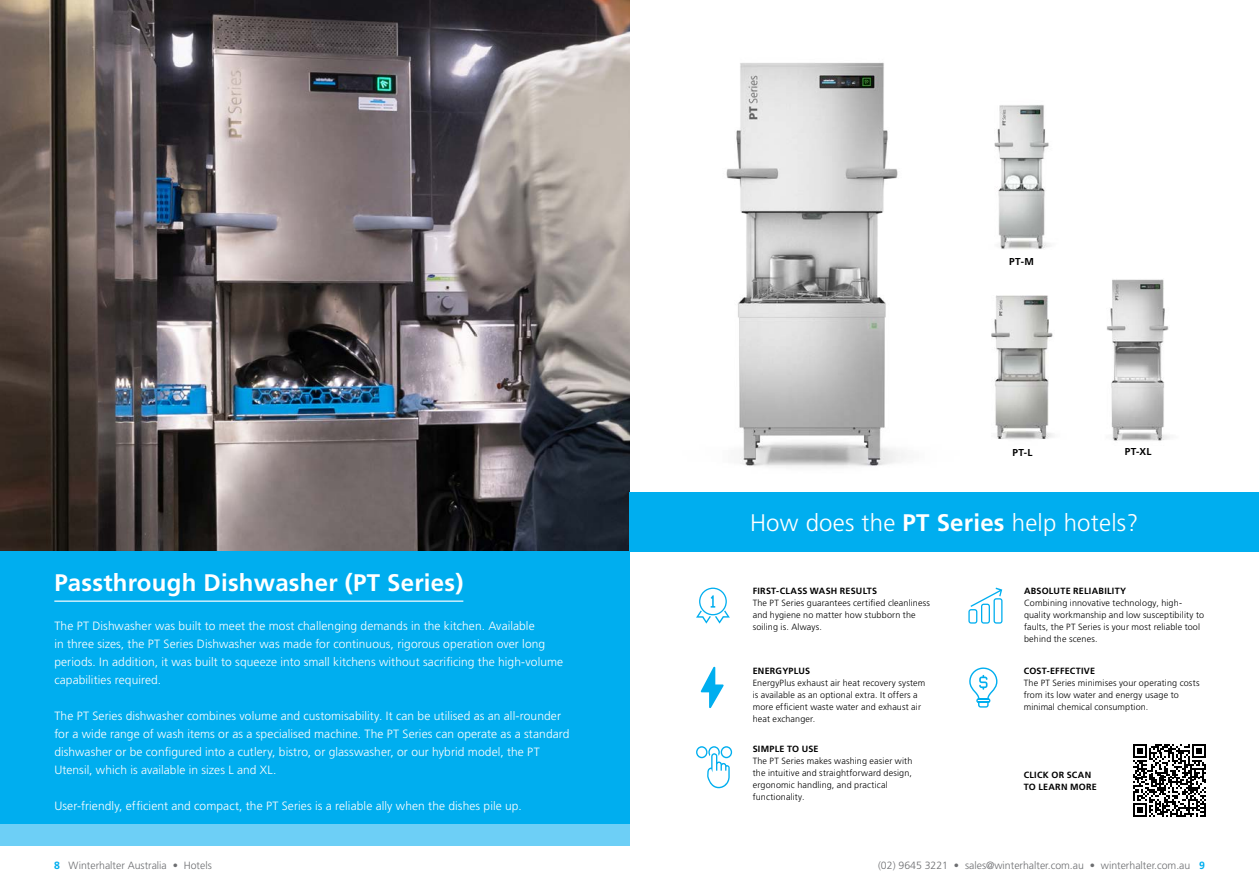
<style>
.page{position:relative;width:1259px;height:893px;background:#fff}
.page>*{position:absolute;margin:0;border:0;box-sizing:border-box;transform-origin:0 0}
.t1{font:700 24px "Frutiger LT Pro";letter-spacing:.01em;color:#fff}
.t2{font:300 24px "Frutiger LT Pro";letter-spacing:.01em;color:#fff}
.t3{font:300 12px/18px "Frutiger LT Pro";letter-spacing:.005em;color:#fff}
.t4{font:300 10.5px "Frutiger LT Pro";color:#6d6e71}
.t5{font:700 10.05px "Frutiger LT Pro";letter-spacing:.045em;color:#000}
.t6{font:300 9px/12px "Frutiger LT Pro";letter-spacing:.015em;color:#000}
.t7{font:700 9px/12px "Frutiger LT Pro";letter-spacing:.03em;color:#000}
.s1{font-weight:700}
.s2{font-weight:700;color:#00aeef}
</style>
<div class="page">
<img style="left:726px;top:62px;width:178px;height:406px">
<img style="left:1px;top:0;width:628px;height:551px">
<div style="left:629px;top:492px;width:630px;height:59px;background:#00aeef"></div>
<div style="left:0;top:551px;width:629px;height:274px;background:#00aeef"></div>
<div style="left:0;top:825px;width:629px;height:21px;background:#6dcff6"></div>
<hr style="left:54px;top:600px;width:409px;height:2px;background:#fff">
<svg style="left:696px;top:746px;width:36px;height:42px"></svg>
<svg style="left:1133px;top:744px;width:72px;height:73px"></svg>
<svg style="left:696px;top:588px;width:34px;height:36px"></svg>
<svg style="left:969px;top:667px;width:28px;height:41px"></svg>
<svg style="left:700px;top:666px;width:24px;height:42px"></svg>
<svg style="left:968px;top:588px;width:34px;height:36px"></svg>
<img style="left:991px;top:295px;width:62px;height:144px">
<img style="left:994px;top:105px;width:56px;height:144px">
<img style="left:1107px;top:279px;width:63px;height:162px">
<p class="t5" style="left:1009px;top:256px;width:26px">PT-M</p>
<p class="t5" style="left:1012px;top:446px;width:22px">PT-L</p>
<p class="t5" style="left:1124px;top:446px;width:28px">PT-XL</p>
<h1 class="t1" style="left:54px;top:568px;width:410px">Passthrough Dishwasher (PT Series)</h1>
<p class="t3" style="left:54px;top:617px;width:510px">The PT Dishwasher was built to meet the most challenging demands in the kitchen. Available<br>in three sizes, the PT Series Dishwasher was made for continuous, rigorous operation over long periods. In addition, it was built to squeeze into small kitchens without sacrificing the high-volume capabilities required.</p>
<p class="t3" style="left:54px;top:707px;width:516px">The PT Series dishwasher combines volume and customisability. It can be utilised as an all-rounder for a wide range of wash items or as a specialised machine. The PT Series can operate as a standard dishwasher or be configured into a cutlery, bistro, or glasswasher, or our hybrid model, the PT Utensil, which is available in sizes L and XL.</p>
<p class="t3" style="left:54px;top:797px;width:469px">User-friendly, efficient and compact, the PT Series is a reliable ally when the dishes pile up.</p>
<h1 class="t2" style="left:750px;top:508px;width:390px">How does the <span class="s1">PT Series</span> help hotels?</h1>
<p class="t7" style="left:752px;top:585px;width:126px">FIRST-CLASS WASH RESULTS</p>
<p class="t6" style="left:752px;top:597px;width:179px">The PT Series guarantees certified cleanliness and hygiene no matter how stubborn the soiling is. Always.</p>
<p class="t7" style="left:752px;top:664px;width:59px">ENERGYPLUS</p>
<p class="t6" style="left:752px;top:676px;width:174px">EnergyPlus exhaust air heat recovery system is available as an optional extra. It offers a more efficient waste water and exhaust air heat exchanger.</p>
<p class="t7" style="left:752px;top:743px;width:67px">SIMPLE TO USE</p>
<p class="t6" style="left:752px;top:755px;width:161px">The PT Series makes washing easier with the intuitive and straightforward design, ergonomic handling, and practical functionality.</p>
<p class="t7" style="left:1024px;top:585px;width:104px">ABSOLUTE RELIABILITY</p>
<p class="t6" style="left:1024px;top:597px;width:181px">Combining innovative technology, high&shy;quality workmanship and low susceptibility to faults, the PT Series is your most reliable tool behind the scenes.</p>
<p class="t7" style="left:1023px;top:664px;width:73px">COST-EFFECTIVE</p>
<p class="t6" style="left:1023px;top:676px;width:177px">The PT Series minimises your operating costs from its low water and energy usage to minimal chemical consumption.</p>
<p class="t7" style="left:1023px;top:769px;width:75px">CLICK OR SCAN<br>TO LEARN MORE</p>
<p class="t4" style="left:54px;top:859px;width:159px"><span class="s2">8</span> Winterhalter Australia • Hotels</p>
<p class="t4" style="left:878px;top:859px;width:328px">(02) 9645 3221 • sales@winterhalter.com.au • winterhalter.com.au <span class="s2">9</span></p>
</div>
